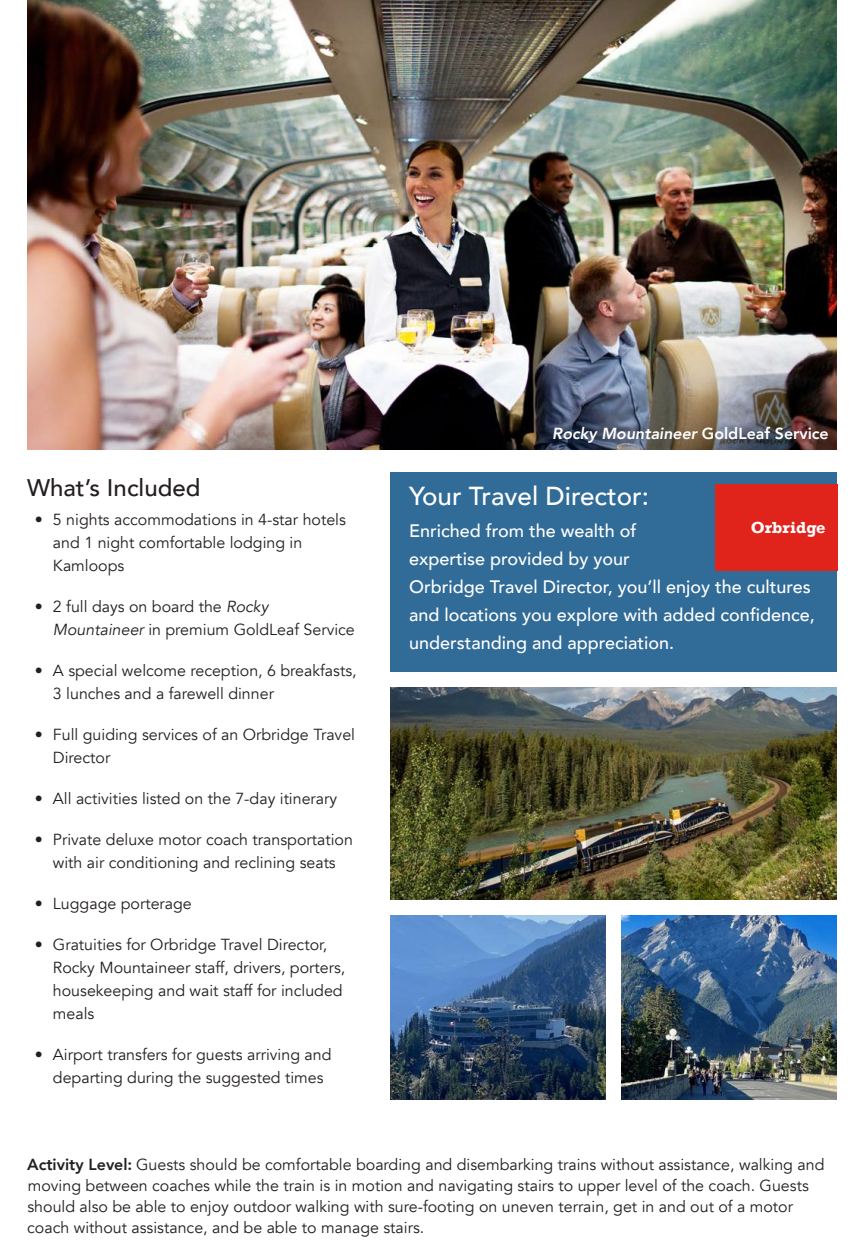
<style>
.page{position:relative;width:864px;height:1260px;background:#fff}
.page>*{position:absolute;margin:0;border:0;box-sizing:border-box;transform-origin:0 0}
.t1{font:500 26px "Avenir";color:#fff}
.t2{font:500 24px "Avenir";color:#241f1f}
.t3{font:500 18px/28px "Avenir";color:#fff}
.t4{font:700 16.4px "Rockwell";color:#fff}
.t5{font:16px/23px "Avenir";color:#241f1f}
.t6{font:italic 800 16px "Avenir";color:#fff}
.s1{font-style:italic}
.s2{font-style:normal}
.s3{font-weight:800}
</style>
<div class="page">
<div style="left:390px;top:472px;width:447px;height:200px;background:#316b97"></div>
<img style="left:622px;top:915px;width:215px;height:185px">
<img style="left:390px;top:915px;width:216px;height:185px">
<img style="left:27px;top:0;width:810px;height:450px">
<img style="left:390px;top:688px;width:447px;height:211px">
<div style="left:715px;top:485px;width:122px;height:86px;background:#e0231b"></div>
<h2 class="t2" style="left:27px;top:467px;width:175px">What’s Included</h2>
<p class="t5" style="left:53px;top:508px;width:295px;text-indent:-18px">• 5 nights accommodations in 4-star hotels and 1 night comfortable lodging in<br>Kamloops</p>
<p class="t5" style="left:53px;top:595px;width:303px;text-indent:-18px">• 2 full days on board the <span class="s1">Rocky<br>Mountaineer</span> in premium GoldLeaf Service</p>
<p class="t5" style="left:53px;top:659px;width:305px;text-indent:-18px">• A special welcome reception, 6 breakfasts,<br>3 lunches and a farewell dinner</p>
<p class="t5" style="left:53px;top:723px;width:304px;text-indent:-18px">• Full guiding services of an Orbridge Travel<br>Director</p>
<p class="t5" style="left:35px;top:787px;width:304px">• All activities listed on the 7-day itinerary</p>
<p class="t5" style="left:35px;top:828px;width:320px;text-align:center">• Private deluxe motor coach transportation with air conditioning and reclining seats</p>
<p class="t5" style="left:35px;top:892px;width:158px">• Luggage porterage</p>
<p class="t5" style="left:53px;top:933px;width:294px;text-indent:-18px">• Gratuities for Orbridge Travel Director, Rocky Mountaineer staff, drivers, porters, housekeeping and wait staff for included meals</p>
<p class="t5" style="left:53px;top:1043px;width:280px;text-indent:-18px">• Airport transfers for guests arriving and departing during the suggested times</p>
<p class="t6" style="left:552px;top:424px;width:278px">Rocky Mountaineer <span class="s2">GoldLeaf Service</span></p>
<h1 class="t1" style="left:409px;top:473px;width:241px">Your Travel Director:</h1>
<p class="t3" style="left:409px;top:516px;width:407px">Enriched from the wealth of<br>expertise provided by your<br>Orbridge Travel Director, you’ll enjoy the cultures and locations you explore with added confidence, understanding and appreciation.</p>
<p class="t4" style="left:751px;top:518px;width:76px">Orbridge</p>
<p class="t5" style="left:27px;top:1155px;width:799px;line-height:21px"><span class="s3">Activity Level:</span> Guests should be comfortable boarding and disembarking trains without assistance, walking and moving between coaches while the train is in motion and navigating stairs to upper level of the coach. Guests should also be able to enjoy outdoor walking with sure-footing on uneven terrain, get in and out of a motor coach without assistance, and be able to manage stairs.</p>
</div>
